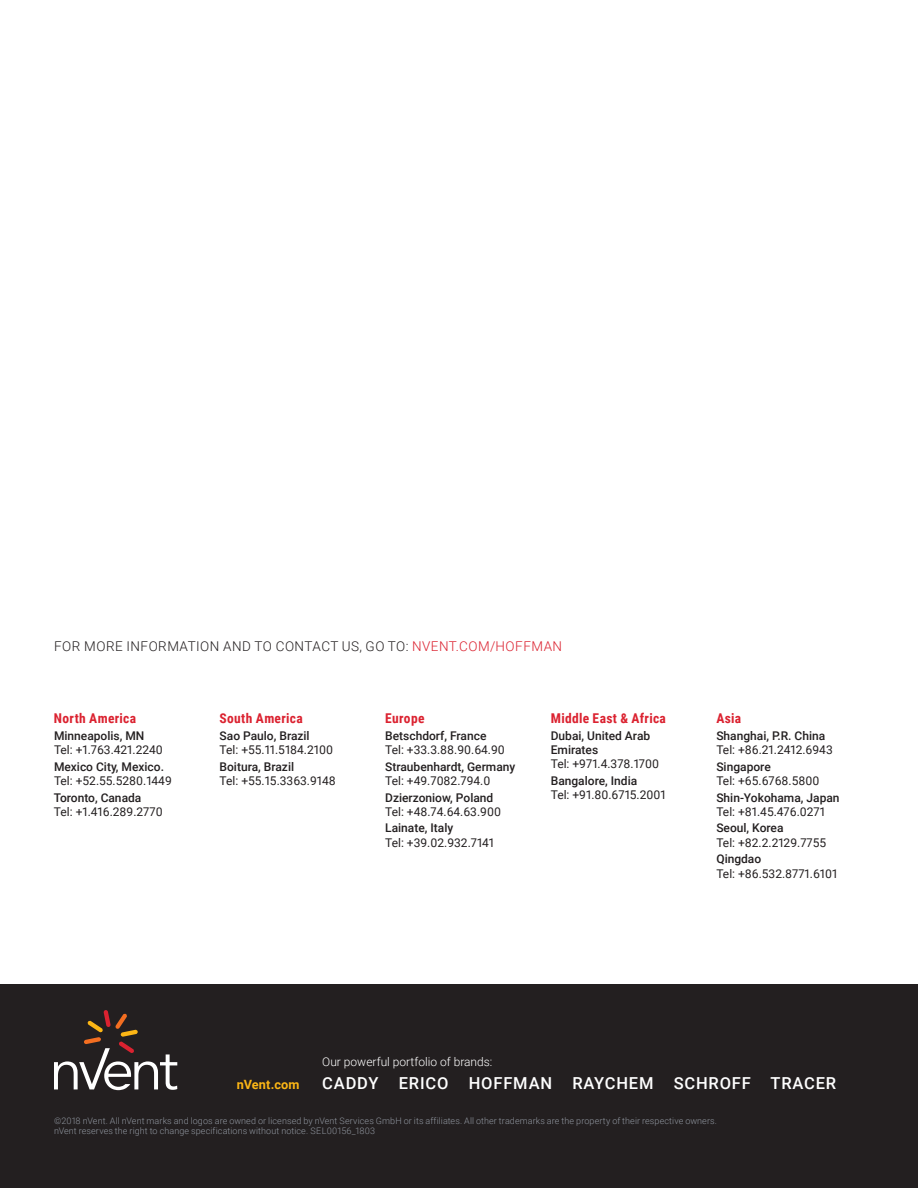
<style>
.page{position:relative;width:918px;height:1188px;background:#fff}
.page>*{position:absolute;margin:0;border:0;box-sizing:border-box;transform-origin:0 0}
.t1{font:500 16.5px "Roboto";letter-spacing:.05em;color:#fff}
.t2{font:300 13.5px "Roboto";letter-spacing:.035em;color:#231f20}
.t3{font:700 13.5px "Roboto Condensed";letter-spacing:.025em;color:#db2230}
.t4{font:700 12.75px "Roboto";letter-spacing:.015em;color:#fcb615}
.t5{font:12px "Roboto";color:#231f20}
.t6{font:500 12px/14.4px "Roboto";color:#231f20}
.t7{font:300 12px "Roboto";color:#fff}
.t8{font:300 9px/10.5px "Roboto";letter-spacing:.01em;color:#8f959e}
.s1{color:#db2230}
</style>
<div class="page">
<div style="left:0;top:984px;width:918px;height:204px;background:#231f20"></div>
<svg style="left:54px;top:1010px;width:123px;height:80px"></svg>
<p class="t2" style="left:54px;top:637px;width:509px">FOR MORE INFORMATION AND TO CONTACT US, GO TO: <span class="s1">NVENT.COM/HOFFMAN</span></p>
<p class="t3" style="left:54px;top:709px;width:84px">North America</p>
<p class="t6" style="left:54px;top:728px;width:92px">Minneapolis, MN</p>
<p class="t5" style="left:54px;top:741px;width:110px">Tel: +1.763.421.2240</p>
<p class="t6" style="left:54px;top:759px;width:112px">Mexico City, Mexico.</p>
<p class="t5" style="left:54px;top:772px;width:119px">Tel: +52.55.5280.1449</p>
<p class="t6" style="left:54px;top:790px;width:89px">Toronto, Canada</p>
<p class="t5" style="left:54px;top:803px;width:110px">Tel: +1.416.289.2770</p>
<p class="t3" style="left:220px;top:709px;width:85px">South America</p>
<p class="t6" style="left:220px;top:728px;width:92px">Sao Paulo, Brazil</p>
<p class="t5" style="left:220px;top:741px;width:115px">Tel: +55.11.5184.2100</p>
<p class="t6" style="left:220px;top:759px;width:76px">Boitura, Brazil</p>
<p class="t5" style="left:220px;top:772px;width:118px">Tel: +55.15.3363.9148</p>
<p class="t3" style="left:385px;top:709px;width:41px">Europe</p>
<p class="t6" style="left:385px;top:728px;width:103px">Betschdorf, France</p>
<p class="t5" style="left:385px;top:741px;width:121px">Tel: +33.3.88.90.64.90</p>
<p class="t6" style="left:385px;top:759px;width:132px">Straubenhardt, Germany</p>
<p class="t5" style="left:385px;top:772px;width:107px">Tel: +49.7082.794.0</p>
<p class="t6" style="left:385px;top:790px;width:110px">Dzierzoniow, Poland</p>
<p class="t5" style="left:385px;top:803px;width:117px">Tel: +48.74.64.63.900</p>
<p class="t6" style="left:385px;top:821px;width:70px">Lainate, Italy</p>
<p class="t5" style="left:385px;top:834px;width:110px">Tel: +39.02.932.7141</p>
<p class="t3" style="left:551px;top:709px;width:117px">Middle East &amp; Africa</p>
<p class="t6" style="left:551px;top:728px;width:101px">Dubai, United Arab<br>Emirates</p>
<p class="t5" style="left:551px;top:756px;width:110px">Tel: +971.4.378.1700</p>
<p class="t6" style="left:551px;top:773px;width:88px">Bangalore, India</p>
<p class="t5" style="left:551px;top:787px;width:116px">Tel: +91.80.6715.2001</p>
<p class="t3" style="left:716px;top:709px;width:26px">Asia</p>
<p class="t6" style="left:716px;top:728px;width:110px">Shanghai, P.R. China</p>
<p class="t5" style="left:716px;top:741px;width:118px">Tel: +86.21.2412.6943</p>
<p class="t6" style="left:716px;top:759px;width:56px">Singapore</p>
<p class="t5" style="left:716px;top:772px;width:104px">Tel: +65.6768.5800</p>
<p class="t6" style="left:716px;top:790px;width:125px">Shin-Yokohama, Japan</p>
<p class="t5" style="left:716px;top:803px;width:110px">Tel: +81.45.476.0271</p>
<p class="t6" style="left:716px;top:821px;width:69px">Seoul, Korea</p>
<p class="t5" style="left:716px;top:834px;width:111px">Tel: +82.2.2129.7755</p>
<p class="t6" style="left:716px;top:851px;width:46px">Qingdao</p>
<p class="t5" style="left:716px;top:865px;width:122px">Tel: +86.532.8771.6101</p>
<p class="t4" style="left:237px;top:1076px;width:64px">nVent.com</p>
<p class="t7" style="left:322px;top:1053px;width:172px">Our powerful portfolio of brands:</p>
<h1 class="t1" style="left:322px;top:1072px;width:516px">CADDY ERICO HOFFMAN RAYCHEM SCHROFF TRACER</h1>
<p class="t8" style="left:54px;top:1115px;width:665px">©2018 nVent. All nVent marks and logos are owned or licensed by nVent Services GmbH or its affiliates. All other trademarks are the property of their respective owners. nVent reserves the right to change specifications without notice. SEL00156_1803</p>
</div>
